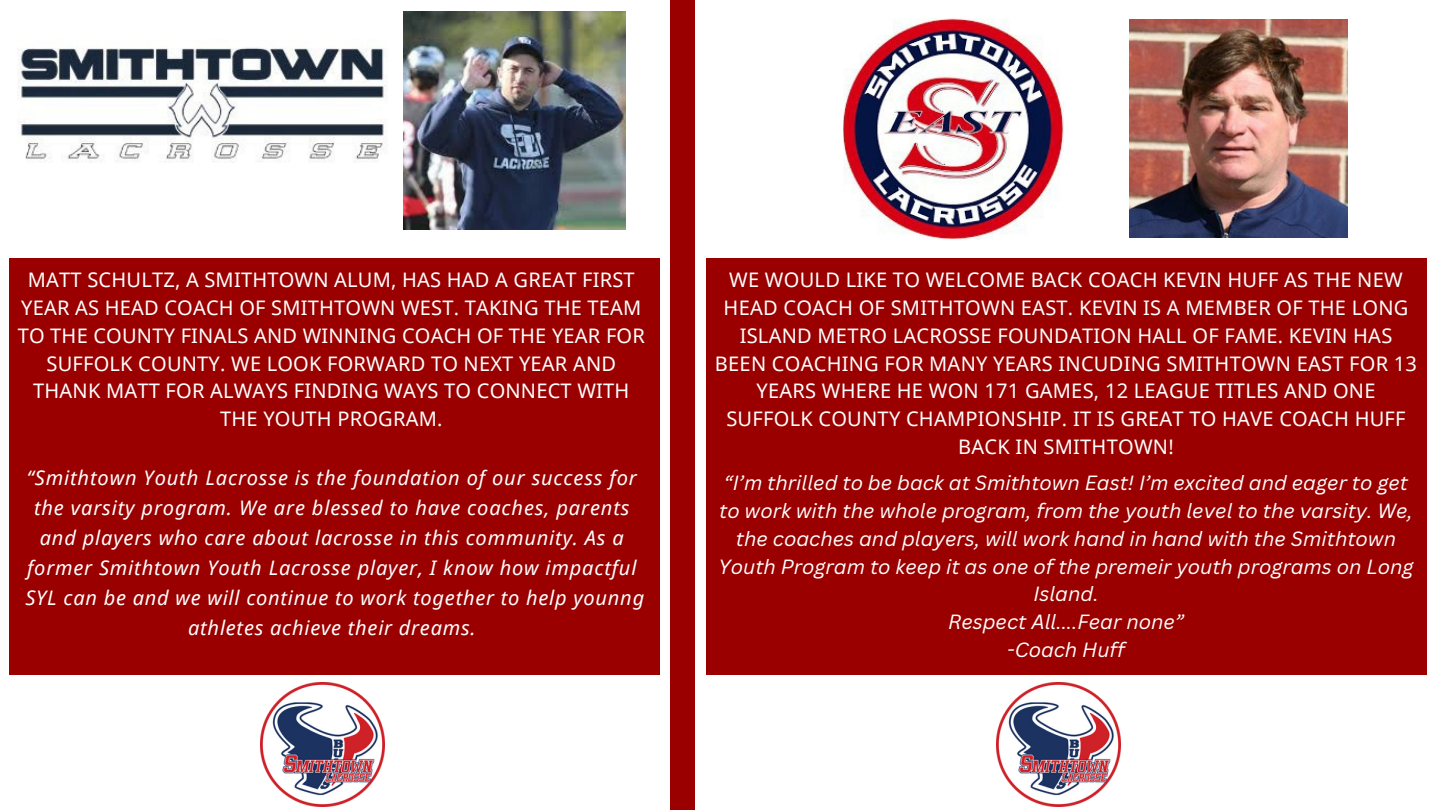
<style>
.page{position:relative;width:1440px;height:810px;background:#fff}
.page>*{position:absolute;margin:0;border:0;box-sizing:border-box;transform-origin:0 0}
.t1{font:20px/27.8px "Noto Sans";letter-spacing:.01em;color:#fff;text-align:center}
.t2{font:italic 20px/30px "Noto Sans";letter-spacing:.04em;color:#fff;text-align:center}
.t3{font:italic 20px/27.8px "Canva Sans";color:#fff;text-align:center}
</style>
<div class="page">
<img style="left:261px;top:682px;width:124px;height:124px">
<img style="left:404px;top:12px;width:221px;height:217px">
<img style="left:17px;top:47px;width:371px;height:115px">
<img style="left:843px;top:18px;width:221px;height:222px">
<img style="left:1130px;top:20px;width:217px;height:217px">
<img style="left:997px;top:682px;width:123px;height:124px">
<div style="left:671px;top:1px;width:24px;height:809px;background:#9a0000"></div>
<div style="left:9px;top:258px;width:650px;height:417px;background:#9a0000"></div>
<div style="left:706px;top:258px;width:721px;height:417px;background:#9a0000"></div>
<p class="t1" style="left:18px;top:266px;width:629px">MATT SCHULTZ, A SMITHTOWN ALUM, HAS HAD A GREAT FIRST YEAR AS HEAD COACH OF SMITHTOWN WEST. TAKING THE TEAM TO THE COUNTY FINALS AND WINNING COACH OF THE YEAR FOR SUFFOLK COUNTY. WE LOOK FORWARD TO NEXT YEAR AND THANK MATT FOR ALWAYS FINDING WAYS TO CONNECT WITH THE YOUTH PROGRAM.</p>
<p class="t2" style="left:27px;top:462px;width:612px">“Smithtown Youth Lacrosse is the foundation of our success for</p>
<p class="t2" style="left:34px;top:492px;width:597px">the varsity program. We are blessed to have coaches, parents</p>
<p class="t2" style="left:40px;top:522px;width:586px">and players who care about lacrosse in this community. As a</p>
<p class="t2" style="left:27px;top:552px;width:611px">former Smithtown Youth Lacrosse player, I know how impactful</p>
<h1 class="t2" style="left:25px;top:582px;width:620px">SYL can be and we will continue to work together to help younng athletes achieve their dreams.</h1>
<p class="t1" style="left:715px;top:266px;width:704px">WE WOULD LIKE TO WELCOME BACK COACH KEVIN HUFF AS THE NEW HEAD COACH OF SMITHTOWN EAST. KEVIN IS A MEMBER OF THE LONG ISLAND METRO LACROSSE FOUNDATION HALL OF FAME. KEVIN HAS BEEN COACHING FOR MANY YEARS INCUDING SMITHTOWN EAST FOR 13<br>YEARS WHERE HE WON 171 GAMES, 12 LEAGUE TITLES AND ONE SUFFOLK COUNTY CHAMPIONSHIP. IT IS GREAT TO HAVE COACH HUFF BACK IN SMITHTOWN!</p>
<p class="t3" style="left:719px;top:469px;width:697px">“I’m thrilled to be back at Smithtown East! I’m excited and eager to get to work with the whole program, from the youth level to the varsity. We, the coaches and players, will work hand in hand with the Smithtown Youth Program to keep it as one of the premeir youth programs on Long Island.</p>
<p class="t3" style="left:948px;top:608px;width:237px">Respect All....Fear none”</p>
<p class="t3" style="left:1007px;top:635px;width:119px">-Coach Huff</p>
</div>
